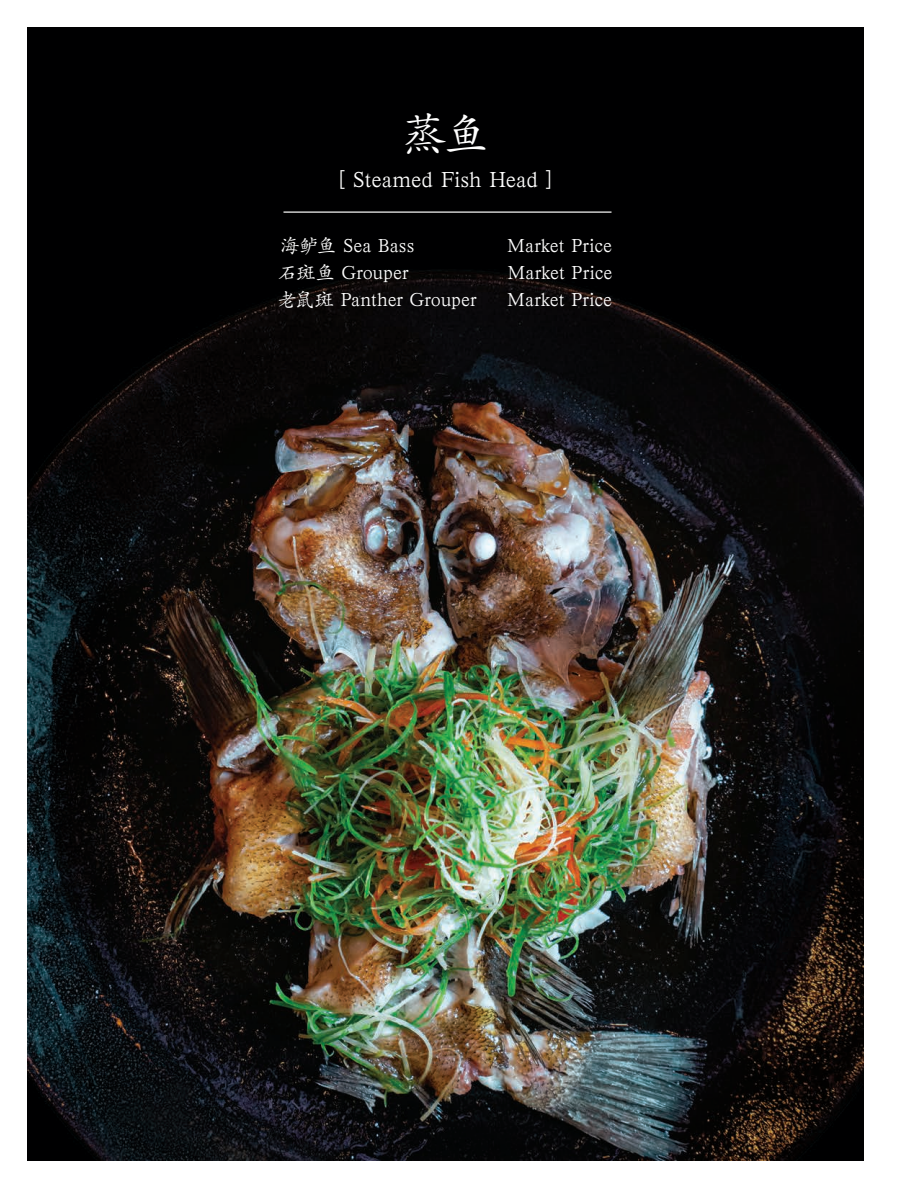
<style>
.page{position:relative;width:918px;height:1188px;background:#fff}
.page>*{position:absolute;margin:0;border:0;box-sizing:border-box;transform-origin:0 0}
.Soup-Chinese_Title{font:45px "SIL Kai Reg Jian";color:#fff}
.Soup-English_Title{font:22.5px "SIL Kai Reg Jian";color:#fff}
.Soup-Price{font:19.5px "SIL Kai Reg Jian";letter-spacing:-.005em;color:#fff}
</style>
<div class="page">
<img style="left:27px;top:27px;width:837px;height:1134px">
<hr style="left:284px;top:212px;width:328px;height:1px;background:#fff">
<p class="Soup-Chinese_Title" style="left:402px;top:104px;width:88px">蒸鱼</p>
<p class="Soup-English_Title" style="left:339px;top:165px;width:215px">[ Steamed Fish Head ]</p>
<p class="Soup-Price" style="left:280px;top:232px;width:135px">海鲈鱼 Sea Bass</p>
<p class="Soup-Price" style="left:507px;top:232px;width:107px">Market Price</p>
<p class="Soup-Price" style="left:278px;top:259px;width:132px">石斑鱼 Grouper</p>
<p class="Soup-Price" style="left:508px;top:259px;width:107px">Market Price</p>
<p class="Soup-Price" style="left:278px;top:286px;width:200px">老鼠斑 Panther Grouper</p>
<p class="Soup-Price" style="left:507px;top:286px;width:107px">Market Price</p>
</div>
